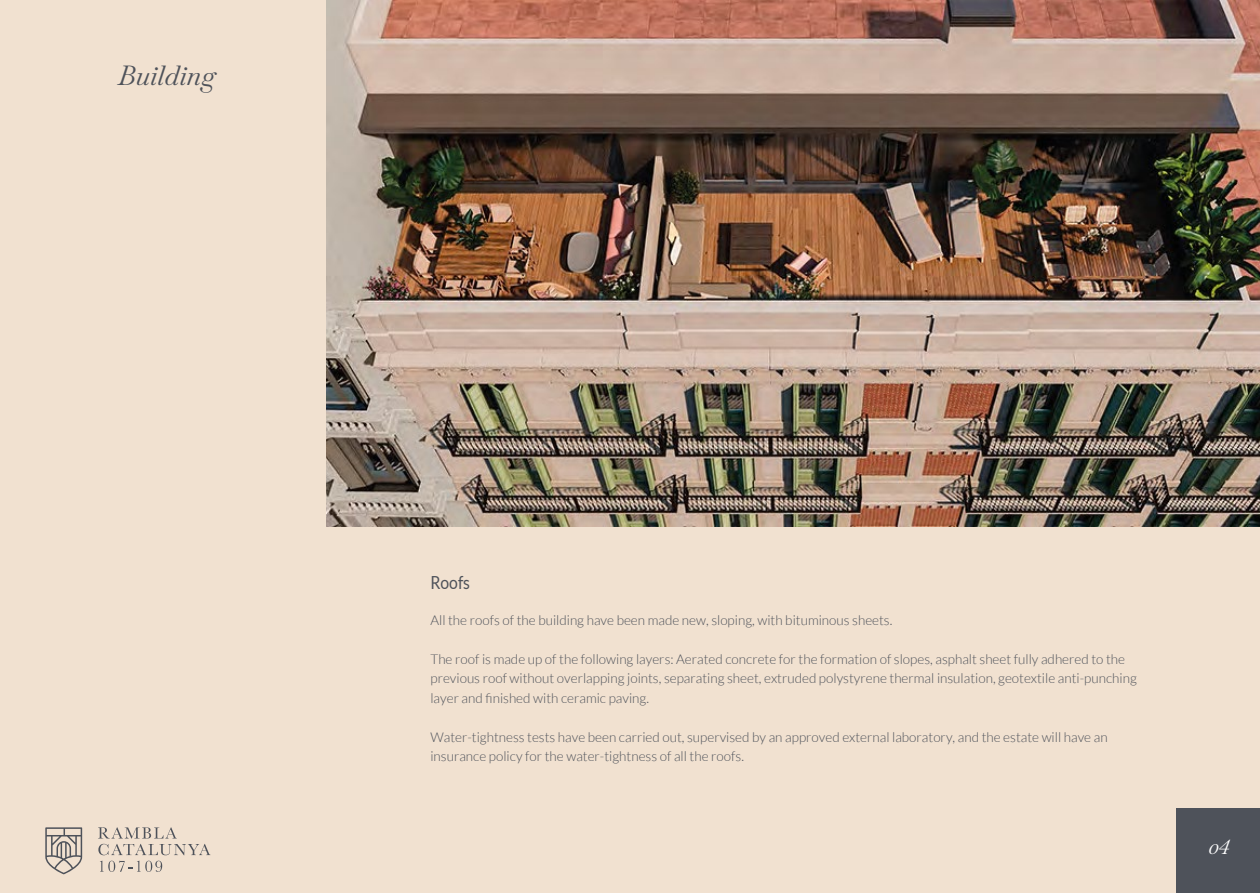
<style>
.page{position:relative;width:1260px;height:893px;background:#fff}
.page>*{position:absolute;margin:0;border:0;box-sizing:border-box;transform-origin:0 0}
.t1{font:italic 27px "Baskervville";color:#4e525a}
.t2{font:italic 21px "Baskervville";color:#fff}
.t3{font:18px "Lato";color:#4e525a;scale:.87 1}
.t4{font:300 13.5px/19.5px "Lato";color:#4e525a}
</style>
<div class="page">
<div style="left:0;top:0;width:1260px;height:892px;background:#f1e1d0"></div>
<img style="left:327px;top:0;width:933px;height:526px">
<svg style="left:98px;top:827px;width:112px;height:44px"></svg>
<svg style="left:45px;top:827px;width:37px;height:47px"></svg>
<div style="left:1176px;top:808px;width:84px;height:84px;background:#4e525a"></div>
<h1 class="t1" style="left:118px;top:54px;width:100px">Building</h1>
<h3 class="t3" style="left:430px;top:572px;width:47px">Roofs</h3>
<p class="t4" style="left:430px;top:609px;width:463px">All the roofs of the building have been made new, sloping, with bituminous sheets.</p>
<p class="t4" style="left:430px;top:648px;width:708px">The roof is made up of the following layers: Aerated concrete for the formation of slopes, asphalt sheet fully adhered to the previous roof without overlapping joints, separating sheet, extruded polystyrene thermal insulation, geotextile anti-punching layer and finished with ceramic paving.</p>
<p class="t4" style="left:430px;top:726px;width:679px">Water-tightness tests have been carried out, supervised by an approved external laboratory, and the estate will have an insurance policy for the water-tightness of all the roofs.</p>
<h2 class="t2" style="left:1208px;top:829px;width:23px">04</h2>
</div>
